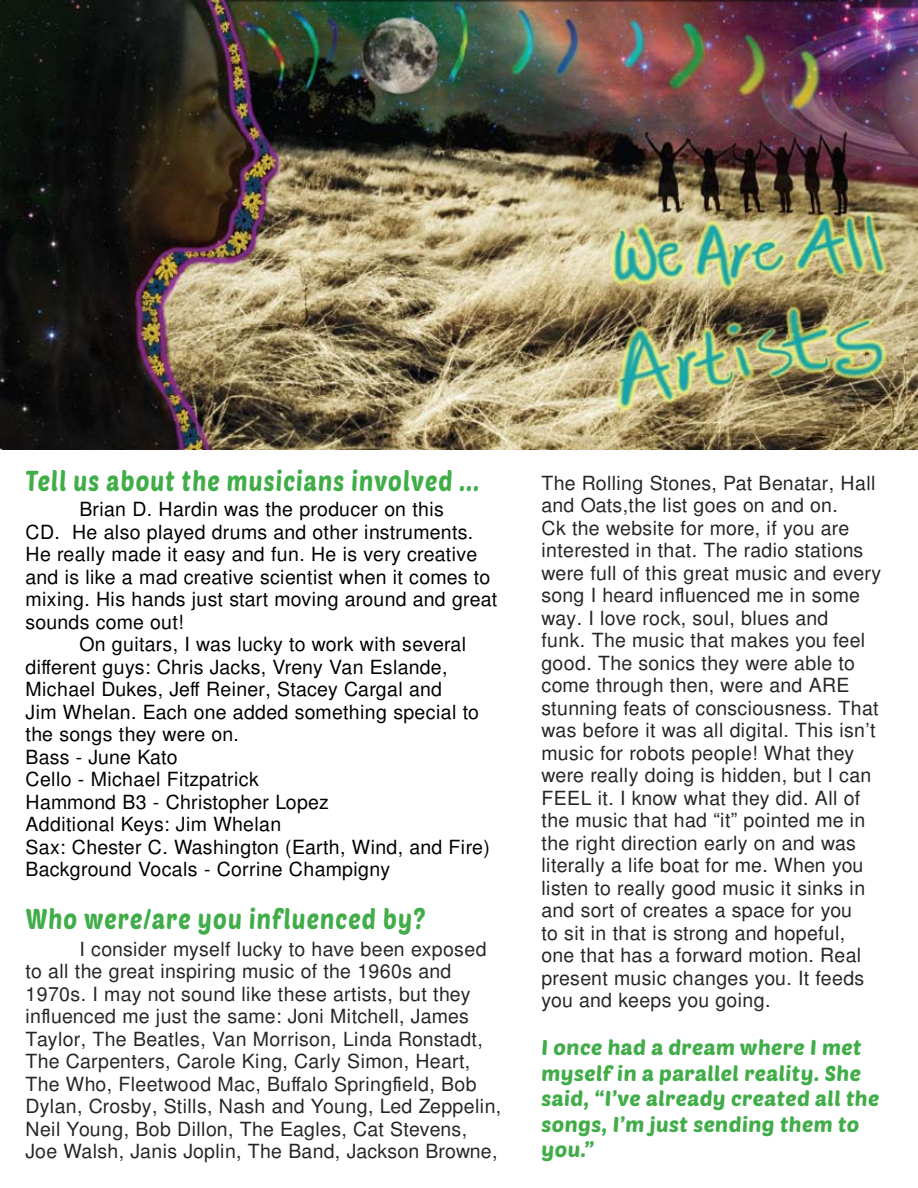
<style>
.page{position:relative;width:918px;height:1188px;background:#fff}
.page>*{position:absolute;margin:0;border:0;box-sizing:border-box;transform-origin:0 0}
.t1{font:28.05px "Poetsen One";letter-spacing:.05em;color:#41ad49;scale:.82 1}
.t2{font:21px/25.5px "Poetsen One";letter-spacing:.02em;color:#41ad49}
.t3{font:19.5px/22.5px "Free Sans";letter-spacing:.01em;color:#262626}
.t4{font:19.5px "Free Sans";letter-spacing:.01em;color:#000}
</style>
<div class="page">
<img style="left:0;top:0;width:918px;height:450px">
<h1 class="t1" style="left:26px;top:463px;width:555px">Tell us about the musicians involved ...</h1>
<p class="t4" style="left:79px;top:496px;width:366px">Brian D. Hardin was the producer on this</p>
<p class="t4" style="left:26px;top:518px;width:449px">CD. He also played drums and other instruments.</p>
<p class="t4" style="left:26px;top:541px;width:453px">He really made it easy and fun. He is very creative</p>
<p class="t4" style="left:26px;top:563px;width:466px">and is like a mad creative scientist when it comes to</p>
<p class="t4" style="left:26px;top:586px;width:473px">mixing. His hands just start moving around and great</p>
<p class="t4" style="left:26px;top:608px;width:160px">sounds come out!</p>
<p class="t4" style="left:79px;top:631px;width:388px">On guitars, I was lucky to work with several</p>
<p class="t4" style="left:26px;top:653px;width:424px">different guys: Chris Jacks, Vreny Van Eslande,</p>
<p class="t4" style="left:26px;top:676px;width:418px">Michael Dukes, Jeff Reiner, Stacey Cargal and</p>
<p class="t4" style="left:26px;top:698px;width:455px">Jim Whelan. Each one added something special to</p>
<p class="t4" style="left:26px;top:721px;width:215px">the songs they were on.</p>
<p class="t4" style="left:26px;top:743px;width:154px">Bass - June Kato</p>
<p class="t4" style="left:26px;top:766px;width:235px">Cello - Michael Fitzpatrick</p>
<p class="t4" style="left:26px;top:788px;width:305px">Hammond B3 - Christopher Lopez</p>
<p class="t4" style="left:26px;top:811px;width:257px">Additional Keys: Jim Whelan</p>
<p class="t4" style="left:26px;top:833px;width:466px">Sax: Chester C. Washington (Earth, Wind, and Fire)</p>
<p class="t4" style="left:26px;top:856px;width:366px">Background Vocals - Corrine Champigny</p>
<h1 class="t1" style="left:26px;top:901px;width:489px">Who were/are you influenced by?</h1>
<p class="t3" style="left:26px;top:939px;width:477px;text-indent:54px">I consider myself lucky to have been exposed to all the great inspiring music of the 1960s and 1970s. I may not sound like these artists, but they influenced me just the same: Joni Mitchell, James Taylor, The Beatles, Van Morrison, Linda Ronstadt, The Carpenters, Carole King, Carly Simon, Heart, The Who, Fleetwood Mac, Buffalo Springfield, Bob Dylan, Crosby, Stills, Nash and Young, Led Zeppelin, Neil Young, Bob Dillon, The Eagles, Cat Stevens, Joe Walsh, Janis Joplin, The Band, Jackson Browne,</p>
<p class="t3" style="left:542px;top:473px;width:341px">The Rolling Stones, Pat Benatar, Hall and Oats,the list goes on and on.<br>Ck the website for more, if you are interested in that. The radio stations were full of this great music and every song I heard influenced me in some way. I love rock, soul, blues and<br>funk. The music that makes you feel good. The sonics they were able to come through then, were and ARE stunning feats of consciousness. That was before it was all digital. This isn’t music for robots people! What they were really doing is hidden, but I can FEEL it. I know what they did. All of the music that had “it” pointed me in the right direction early on and was literally a life boat for me. When you listen to really good music it sinks in and sort of creates a space for you<br>to sit in that is strong and hopeful, one that has a forward motion. Real present music changes you. It feeds you and keeps you going.</p>
<p class="t2" style="left:542px;top:1034px;width:339px">I once had a dream where I met myself in a parallel reality. She said, “I’ve already created all the songs, I’m just sending them to you.”</p>
</div>
